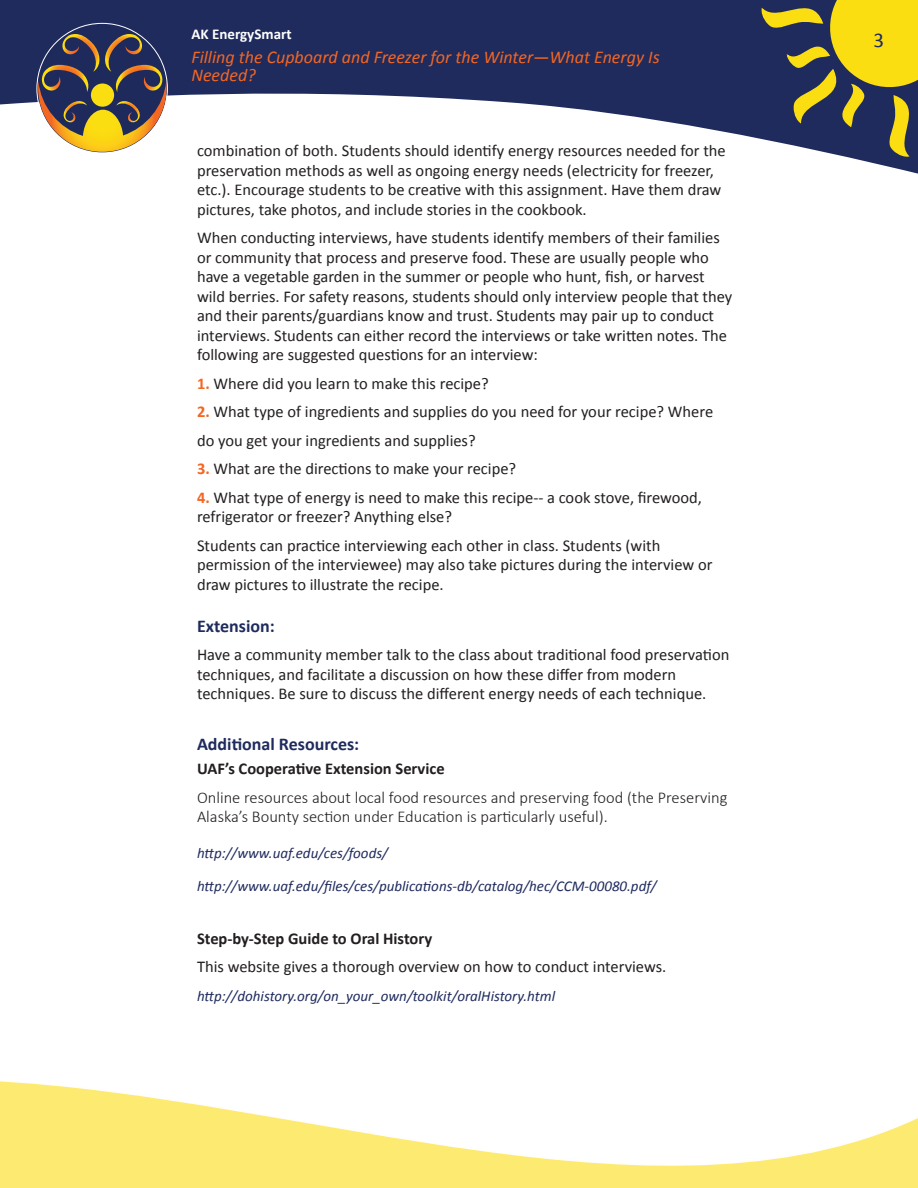
<style>
.page{position:relative;width:918px;height:1188px;background:#fff}
.page>*{position:absolute;margin:0;border:0;box-sizing:border-box;transform-origin:0 0}
.t1{font:21px "Calibri";color:#1f2b5d}
.t2{font:italic 18px/18px "Calibri";color:#f36623}
.SubHdr{font:700 18px "Calibri";color:#1f2b5d}
.P_Normal{font:700 18px "Calibri";color:#1f2b5d}
.P_Normal-2{font:16.5px/19.5px "Calibri";color:#231f20}
.P_Normal-3{font:300 16.5px/19.5px "Calibri";color:#231f20}
.P_Normal-4{font:700 16.5px "Calibri";color:#231f20}
.SubHdr-2{font:italic 15px "Calibri";color:#1f2b5d}
.P_Normal-5{font:italic 15px "Calibri";color:#1f2b5d}
.t3{font:700 15px "Calibri";color:#fff}
.s1{font-weight:700;color:#f36623}
</style>
<div class="page">
<svg style="left:0;top:0;width:918px;height:174px;fill:#1f2b5d"></svg>
<svg style="left:760px;top:0;width:158px;height:158px;background:#7e7945"></svg>
<svg style="left:0;top:1081px;width:918px;height:107px"></svg>
<svg style="left:35px;top:18px;width:137px;height:139px;background:#756c66"></svg>
<p class="t3" style="left:191px;top:25px;width:102px">AK EnergySmart</p>
<p class="t2" style="left:191px;top:48px;width:470px">Filling the Cupboard and Freezer for the Winter—What Energy Is<br>Needed?</p>
<p class="P_Normal-2" style="left:197px;top:141px;width:530px">combination of both. Students should identify energy resources needed for the preservation methods as well as ongoing energy needs (electricity for freezer, etc.). Encourage students to be creative with this assignment. Have them draw pictures, take photos, and include stories in the cookbook.</p>
<p class="P_Normal-2" style="left:197px;top:228px;width:537px">When conducting interviews, have students identify members of their families or community that process and preserve food. These are usually people who have a vegetable garden in the summer or people who hunt, fish, or harvest wild berries. For safety reasons, students should only interview people that they and their parents/guardians know and trust. Students may pair up to conduct interviews. Students can either record the interviews or take written notes. The following are suggested questions for an interview:</p>
<p class="P_Normal-2" style="left:197px;top:374px;width:293px"><span class="s1">1.</span> Where did you learn to make this recipe?</p>
<p class="P_Normal-2" style="left:197px;top:402px;width:518px"><span class="s1">2.</span> What type of ingredients and supplies do you need for your recipe? Where</p>
<p class="P_Normal-2" style="left:197px;top:431px;width:280px">do you get your ingredients and supplies?</p>
<p class="P_Normal-2" style="left:197px;top:459px;width:321px"><span class="s1">3.</span> What are the directions to make your recipe?</p>
<p class="P_Normal-2" style="left:197px;top:488px;width:507px"><span class="s1">4.</span> What type of energy is need to make this recipe-- a cook stove, firewood, refrigerator or freezer? Anything else?</p>
<p class="P_Normal-2" style="left:197px;top:536px;width:517px">Students can practice interviewing each other in class. Students (with permission of the interviewee) may also take pictures during the interview or draw pictures to illustrate the recipe.</p>
<p class="P_Normal" style="left:197px;top:614px;width:79px">Extension:</p>
<p class="P_Normal-2" style="left:197px;top:645px;width:534px">Have a community member talk to the class about traditional food preservation techniques, and facilitate a discussion on how these differ from modern techniques. Be sure to discuss the different energy needs of each technique.</p>
<p class="SubHdr" style="left:197px;top:733px;width:164px">Additional Resources:</p>
<p class="P_Normal-4" style="left:197px;top:758px;width:249px">UAF’s Cooperative Extension Service</p>
<p class="P_Normal-3" style="left:197px;top:787px;width:532px">Online resources about local food resources and preserving food (the Preserving<br>Alaska’s Bounty section under Education is particularly useful).</p>
<p class="SubHdr-2" style="left:197px;top:843px;width:193px">http://www.uaf.edu/ces/foods/</p>
<p class="SubHdr-2" style="left:197px;top:876px;width:461px">http://www.uaf.edu/files/ces/publications-db/catalog/hec/CCM-00080.pdf/</p>
<p class="P_Normal-4" style="left:197px;top:928px;width:237px">Step-by-Step Guide to Oral History</p>
<p class="P_Normal-2" style="left:197px;top:957px;width:471px">This website gives a thorough overview on how to conduct interviews.</p>
<p class="P_Normal-5" style="left:197px;top:986px;width:360px">http://dohistory.org/on_your_own/toolkit/oralHistory.html</p>
<p class="t1" style="left:874px;top:27px;width:12px">3</p>
</div>
